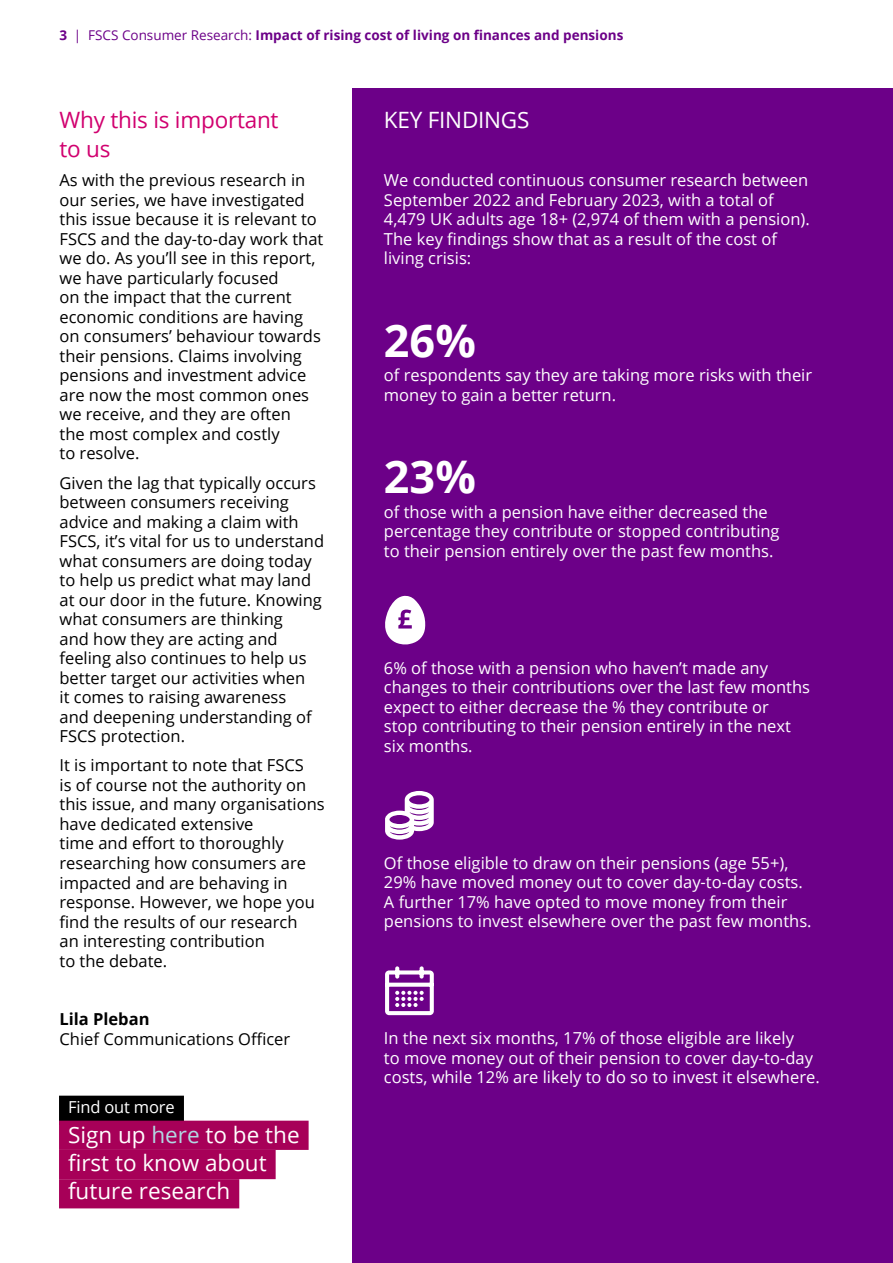
<style>
.page{position:relative;width:893px;height:1263px;background:#fff}
.page>*{position:absolute;margin:0;border:0;box-sizing:border-box;transform-origin:0 0}
.Open_Sans_text_11_13{font:700 45px "Open Sans";color:#fff}
.Boxout_head_blue{font:22.5px "Open Sans";color:#fff}
.B_head_15_19_5pt{font:22.5px/29.2px "Open Sans";letter-spacing:-.01em;color:#d1006f}
.B_head_15_19_5pt-2{font:22.5px "Open Sans";letter-spacing:-.01em;color:#fff}
.Open_Sans_text_11_13-2{font:16.5px/19.5px "Open Sans";color:#000}
.Open_Sans_text_11_13-3{font:16.5px/19.5px "Open Sans";color:#fff}
.Boxout_head_black_sm{font:16.5px "Open Sans";letter-spacing:-.01em;color:#fff}
.t1{font:700 13.5px "Open Sans";color:#6c0088}
.s1{font-weight:400}
.s2{font-weight:700}
.s3{color:#b2d8e3}
</style>
<div class="page">
<div style="left:353px;top:89px;width:540px;height:1174px;background:#6c0088"></div>
<div style="left:59px;top:1096px;width:125px;height:29px;background:#000"></div>
<div style="left:59px;top:1121px;width:250px;height:29px;background:#a70058"></div>
<div style="left:59px;top:1150px;width:217px;height:29px;background:#a70058"></div>
<div style="left:59px;top:1179px;width:180px;height:29px;background:#a70058"></div>
<svg style="left:385px;top:595px;width:41px;height:49px"></svg>
<svg style="left:385px;top:791px;width:49px;height:49px"></svg>
<svg style="left:385px;top:966px;width:49px;height:49px"></svg>
<p class="t1" style="left:60px;top:26px;width:565px">3 <span class="s1">| FSCS Consumer Research:</span> Impact of rising cost of living on finances and pensions</p>
<h2 class="B_head_15_19_5pt" style="left:60px;top:104px;width:221px">Why this is important to us</h2>
<p class="Open_Sans_text_11_13-2" style="left:60px;top:170px;width:265px">As with the previous research in our series, we have investigated this issue because it is relevant to<br>FSCS and the day-to-day work that we do. As you’ll see in this report, we have particularly focused<br>on the impact that the current economic conditions are having on consumers’ behaviour towards their pensions. Claims involving pensions and investment advice are now the most common ones we receive, and they are often<br>the most complex and costly<br>to resolve.</p>
<p class="Open_Sans_text_11_13-2" style="left:60px;top:472px;width:266px">Given the lag that typically occurs between consumers receiving advice and making a claim with<br>FSCS, it’s vital for us to understand what consumers are doing today to help us predict what may land at our door in the future. Knowing what consumers are thinking<br>and how they are acting and feeling also continues to help us better target our activities when<br>it comes to raising awareness<br>and deepening understanding of<br>FSCS protection.</p>
<p class="Open_Sans_text_11_13-2" style="left:60px;top:755px;width:267px">It is important to note that FSCS<br>is of course not the authority on this issue, and many organisations have dedicated extensive<br>time and effort to thoroughly researching how consumers are impacted and are behaving in response. However, we hope you find the results of our research<br>an interesting contribution<br>to the debate.</p>
<p class="Open_Sans_text_11_13-2" style="left:60px;top:1009px;width:232px"><span class="s2">Lila Pleban<br></span>Chief Communications Officer</p>
<h3 class="Boxout_head_black_sm" style="left:68px;top:1095px;width:108px">Find out more</h3>
<h3 class="Boxout_head_blue" style="left:68px;top:1120px;width:233px">Sign up <span class="s3">here</span> to be the</h3>
<h3 class="Boxout_head_blue" style="left:68px;top:1147px;width:200px">first to know about</h3>
<h3 class="Boxout_head_blue" style="left:68px;top:1175px;width:164px">future research</h3>
<h2 class="B_head_15_19_5pt-2" style="left:384px;top:104px;width:147px">KEY FINDINGS</h2>
<p class="Open_Sans_text_11_13-3" style="left:384px;top:170px;width:427px">We conducted continuous consumer research between September 2022 and February 2023, with a total of 4,479 UK adults age 18+ (2,974 of them with a pension).<br>The key findings show that as a result of the cost of living crisis:</p>
<p class="Open_Sans_text_11_13" style="left:384px;top:308px;width:93px">26%</p>
<p class="Open_Sans_text_11_13-3" style="left:384px;top:365px;width:430px">of respondents say they are taking more risks with their money to gain a better return.</p>
<p class="Open_Sans_text_11_13" style="left:384px;top:445px;width:93px">23%</p>
<p class="Open_Sans_text_11_13-3" style="left:384px;top:502px;width:397px">of those with a pension have either decreased the percentage they contribute or stopped contributing to their pension entirely over the past few months.</p>
<p class="Open_Sans_text_11_13-3" style="left:384px;top:658px;width:428px">6% of those with a pension who haven’t made any changes to their contributions over the last few months expect to either decrease the % they contribute or<br>stop contributing to their pension entirely in the next six months.</p>
<p class="Open_Sans_text_11_13-3" style="left:384px;top:853px;width:429px">Of those eligible to draw on their pensions (age 55+), 29% have moved money out to cover day-to-day costs.<br>A further 17% have opted to move money from their pensions to invest elsewhere over the past few months.</p>
<p class="Open_Sans_text_11_13-3" style="left:384px;top:1028px;width:437px">In the next six months, 17% of those eligible are likely<br>to move money out of their pension to cover day-to-day costs, while 12% are likely to do so to invest it elsewhere.</p>
</div>
